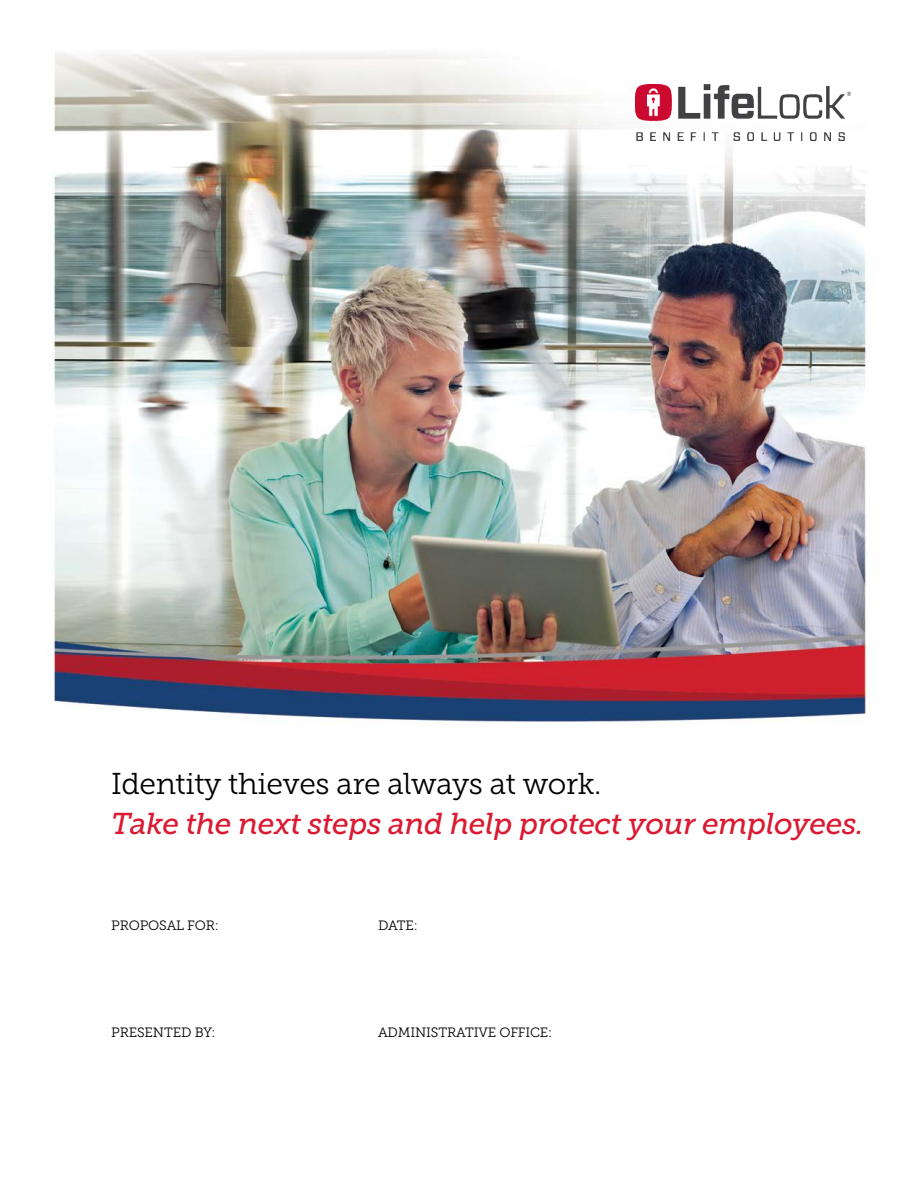
<style>
.page{position:relative;width:918px;height:1188px;background:#fff}
.page>*{position:absolute;margin:0;border:0;box-sizing:border-box;transform-origin:0 0}
.t1{font:italic 30px "Museo Slab 500";letter-spacing:-.015em;color:#da1a32}
.t2{font:30px "Museo Slab 300";letter-spacing:-.015em;color:#000}
.t3{font:13.5px "Museo Slab 300";letter-spacing:-.01em;color:#000}
</style>
<div class="page">
<img style="left:46px;top:52px;width:829px;height:672px">
<img style="left:635px;top:84px;width:215px;height:56px">
<p class="t2" style="left:111px;top:767px;width:492px">Identity thieves are always at work.</p>
<p class="t1" style="left:111px;top:807px;width:754px">Take the next steps and help protect your employees.</p>
<p class="t3" style="left:111px;top:918px;width:109px">PROPOSAL FOR:</p>
<p class="t3" style="left:378px;top:918px;width:41px">DATE:</p>
<p class="t3" style="left:111px;top:1025px;width:106px">PRESENTED BY:</p>
<p class="t3" style="left:378px;top:1025px;width:176px">ADMINISTRATIVE OFFICE:</p>
</div>
